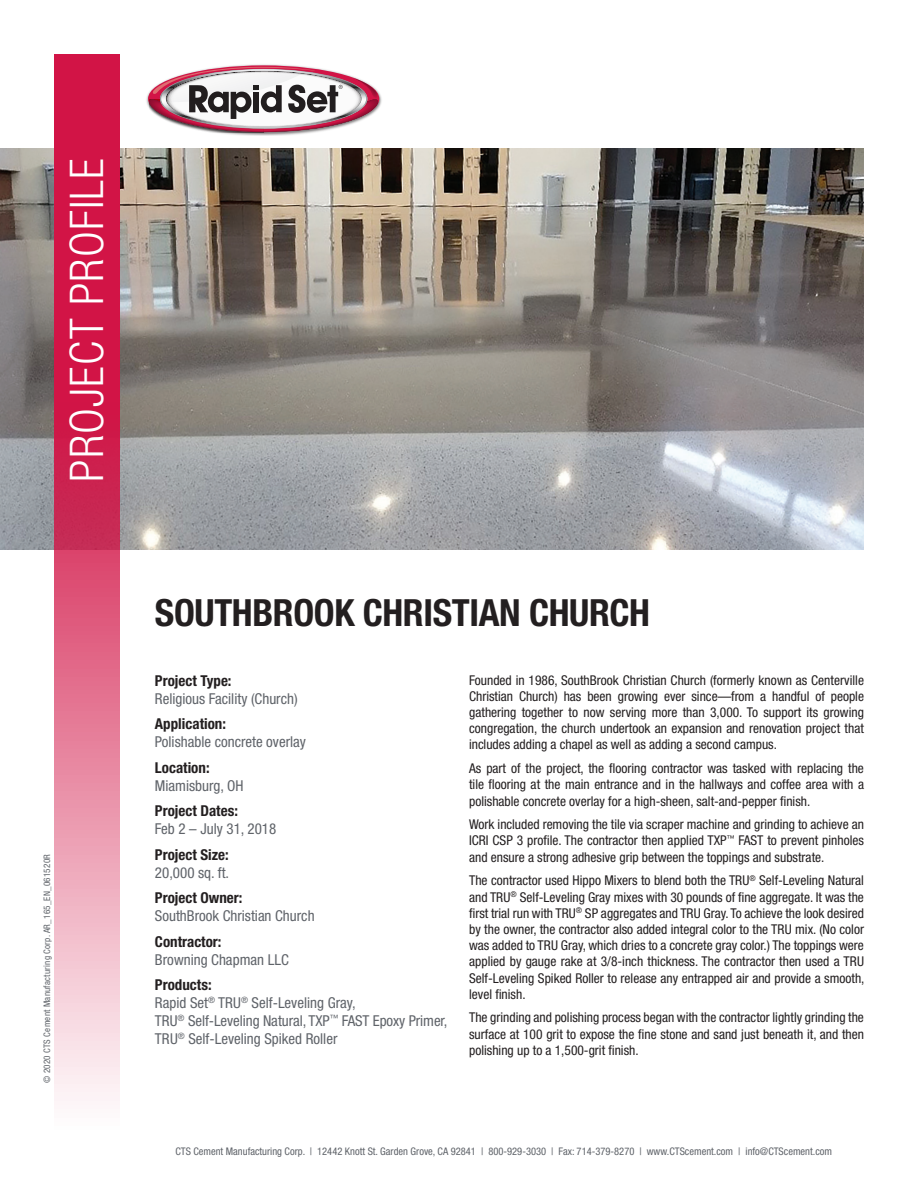
<style>
.page{position:relative;width:918px;height:1188px;background:#fff}
.page>*{position:absolute;margin:0;border:0;box-sizing:border-box;transform-origin:0 0}
.t1{font:300 condensed 46.5px "Helvetica Neue LT Std";letter-spacing:.025em;color:#fff}
.t2{font:700 condensed 37.5px "Helvetica Neue LT Std";letter-spacing:-.01em;color:#231f20}
.t3{font:condensed 15px/18px "Helvetica Neue LT Std";color:#5f6369}
.t4{font:700 condensed 15px "Helvetica Neue LT Std";color:#231f20}
.t5{font:condensed 13.5px/16.2px "Helvetica Neue LT Std";color:#231f20;text-align:justify}
.t6{font:condensed 10.5px "Helvetica Neue LT Std";color:#5f6369}
.t7{font:condensed 9px "Helvetica Neue LT Std";letter-spacing:.025em;color:#5f6369}
.s1{font-weight:700;color:#231f20}
</style>
<div class="page">
<img style="left:0;top:148px;width:864px;height:401px">
<svg style="left:54px;top:54px;width:65px;height:1047px;background:#de5d7f"></svg>
<img style="left:146px;top:64px;width:236px;height:71px">
<svg style="left:148px;top:65px;width:231px;height:67px"></svg>
<h1 class="t1" style="left:60px;top:482px;width:325px;rotate:-90deg">PROJECT PROFILE</h1>
<p class="t7" style="left:42px;top:1083px;width:230px;rotate:-90deg">© 2020 CTS Cement Manufacturing Corp. AR_165_EN_061520R</p>
<h2 class="t2" style="left:155px;top:590px;width:497px">SOUTHBROOK CHRISTIAN CHURCH</h2>
<p class="t4" style="left:155px;top:671px;width:78px">Project Type:</p>
<p class="t3" style="left:155px;top:689px;width:144px">Religious Facility (Church)</p>
<p class="t4" style="left:155px;top:715px;width:73px">Application:</p>
<p class="t3" style="left:155px;top:733px;width:152px">Polishable concrete overlay</p>
<p class="t4" style="left:155px;top:758px;width:56px">Location:</p>
<p class="t3" style="left:155px;top:776px;width:90px">Miamisburg, OH</p>
<p class="t4" style="left:155px;top:802px;width:84px">Project Dates:</p>
<p class="t3" style="left:155px;top:820px;width:123px">Feb 2 – July 31, 2018</p>
<p class="t4" style="left:155px;top:845px;width:75px">Project Size:</p>
<p class="t3" style="left:155px;top:863px;width:76px">20,000 sq. ft.</p>
<p class="t4" style="left:155px;top:889px;width:89px">Project Owner:</p>
<p class="t3" style="left:155px;top:907px;width:161px">SouthBrook Christian Church</p>
<p class="t4" style="left:155px;top:932px;width:68px">Contractor:</p>
<p class="t3" style="left:155px;top:950px;width:135px">Browning Chapman LLC</p>
<p class="t3" style="left:155px;top:976px;width:294px"><span class="s1">Products:<br></span>Rapid Set<sup>®</sup> TRU<sup>®</sup> Self-Leveling Gray,<br>TRU<sup>®</sup> Self-Leveling Natural, TXP<sup>™</sup> FAST Epoxy Primer, TRU<sup>®</sup> Self-Leveling Spiked Roller</p>
<p class="t5" style="left:469px;top:672px;width:396px">Founded in 1986, SouthBrook Christian Church (formerly known as Centerville Christian Church) has been growing ever since—from a handful of people gathering together to now serving more than 3,000. To support its growing congregation, the church undertook an expansion and renovation project that includes adding a chapel as well as adding a second campus.</p>
<p class="t5" style="left:469px;top:760px;width:396px">As part of the project, the flooring contractor was tasked with replacing the tile flooring at the main entrance and in the hallways and coffee area with a polishable concrete overlay for a high-sheen, salt-and-pepper finish.</p>
<p class="t5" style="left:469px;top:816px;width:396px">Work included removing the tile via scraper machine and grinding to achieve an ICRI CSP 3 profile. The contractor then applied TXP<sup>™</sup> FAST to prevent pinholes and ensure a strong adhesive grip between the toppings and substrate.</p>
<p class="t5" style="left:469px;top:872px;width:397px">The contractor used Hippo Mixers to blend both the TRU<sup>®</sup> Self-Leveling Natural and TRU<sup>®</sup> Self-Leveling Gray mixes with 30 pounds of fine aggregate. It was the first trial run with TRU<sup>®</sup> SP aggregates and TRU Gray. To achieve the look desired by the owner, the contractor also added integral color to the TRU mix. (No color was added to TRU Gray, which dries to a concrete gray color.) The toppings were applied by gauge rake at 3/8-inch thickness. The contractor then used a TRU Self-Leveling Spiked Roller to release any entrapped air and provide a smooth, level finish.</p>
<p class="t5" style="left:469px;top:1009px;width:396px">The grinding and polishing process began with the contractor lightly grinding the surface at 100 grit to expose the fine stone and sand just beneath it, and then polishing up to a 1,500-grit finish.</p>
<p class="t6" style="left:175px;top:1145px;width:658px">CTS Cement Manufacturing Corp. | 12442 Knott St. Garden Grove, CA 92841 | 800-929-3030 | Fax: 714-379-8270 | www.CTScement.com | info@CTScement.com</p>
</div>
